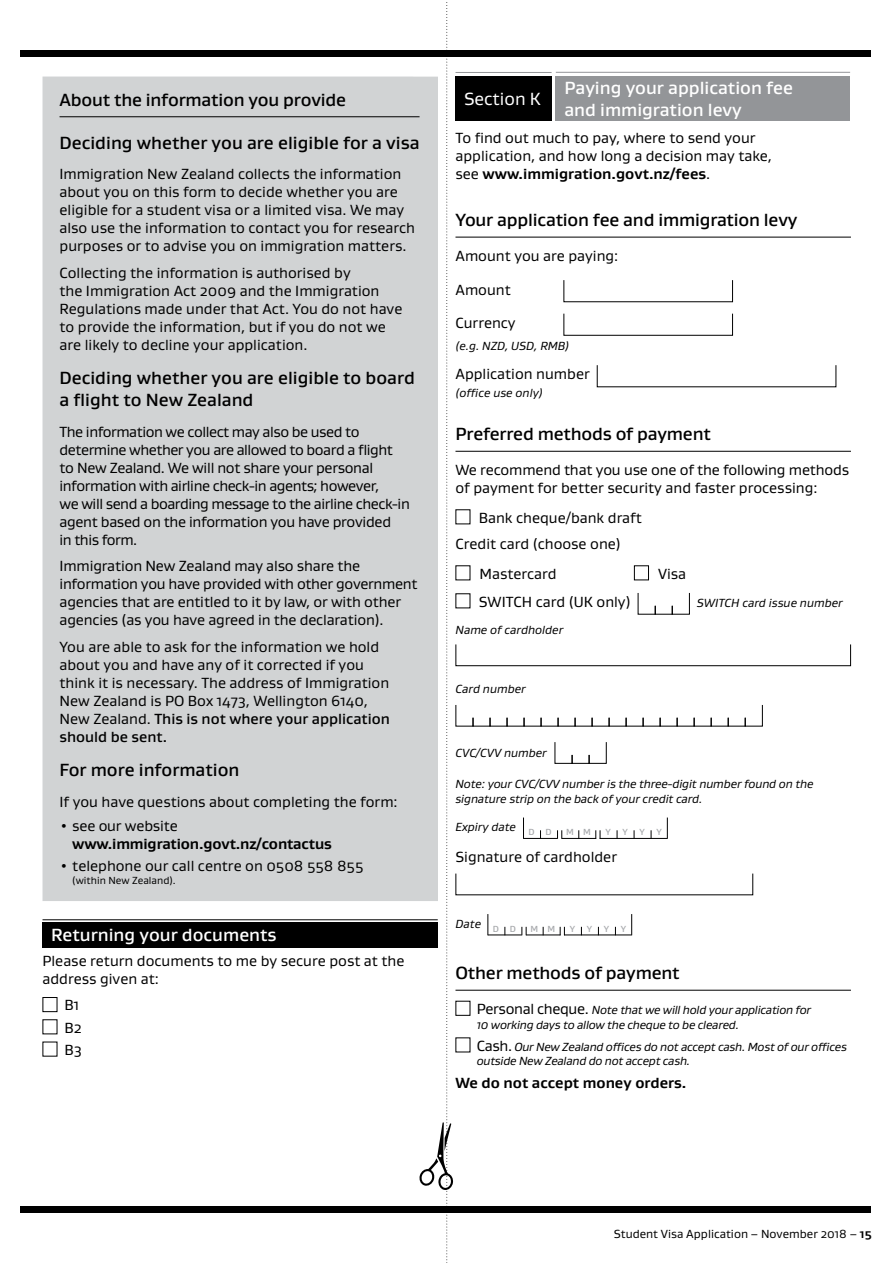
<style>
.page{position:relative;width:893px;height:1263px;background:#fff}
.page>*{position:absolute;margin:0;border:0;box-sizing:border-box;transform-origin:0 0}
.t1{font:500 18px/21.6px "Gustan";letter-spacing:-.01em;color:#000}
.t2{font:500 18px/21.6px "Gustan";color:#fff}
.t3{font:18px "Gustan";color:#fff}
.t4{font:15px/18px "Gustan";color:#000}
.t5{font:15px/18px "Gustan";letter-spacing:-.03em;color:#000}
.t6{font:700 15px "Gustan";letter-spacing:-.01em;color:#000}
.t7{font:italic 12px/14.4px "Gustan";letter-spacing:-.01em;color:#000}
.t8{font:12px "Gustan";color:#000}
.t9{font:10.5px "Gustan";color:#000}
.t10{font:500 9px "Gustan";color:#a7a9ac}
.s1{font-weight:500}
.s2{font-weight:700}
.s3{font-style:normal;font-size:15px}
</style>
<div class="page">
<div style="left:20px;top:50px;width:850px;height:7px;background:#000"></div>
<div style="left:20px;top:1206px;width:850px;height:7px;background:#000"></div>
<div style="left:43px;top:77px;width:376px;height:824px;background:#d1d3d4"></div>
<hr style="left:60px;top:116px;width:360px;height:1px;background:#000">
<hr style="left:455px;top:237px;width:396px;height:1px;background:#000">
<hr style="left:455px;top:451px;width:396px;height:1px;background:#000">
<hr style="left:455px;top:990px;width:396px;height:1px;background:#000">
<div style="left:556px;top:77px;width:294px;height:44px;background:#939598"></div>
<hr style="left:556px;top:72px;width:294px;height:1px;background:#939598">
<svg style="left:419px;top:2px;width:418px;height:1261px"></svg>
<div style="left:43px;top:923px;width:395px;height:25px;background:#000"></div>
<hr style="left:43px;top:919px;width:395px;height:1px;background:#000">
<div style="left:43px;top:997px;width:14px;height:15px;border:1px solid #000"></div>
<p class="t1" style="left:60px;top:88px;width:288px">About the information you provide</p>
<p class="t1" style="left:60px;top:131px;width:361px">Deciding whether you are eligible for a visa</p>
<p class="t4" style="left:60px;top:165px;width:357px">Immigration New Zealand collects the information about you on this form to decide whether you are eligible for a student visa or a limited visa. We may also use the information to contact you for research purposes or to advise you on immigration matters.</p>
<p class="t4" style="left:60px;top:263px;width:344px">Collecting the information is authorised by<br>the Immigration Act 2009 and the Immigration Regulations made under that Act. You do not have to provide the information, but if you do not we are likely to decline your application.</p>
<p class="t1" style="left:60px;top:367px;width:357px">Deciding whether you are eligible to board a flight to New Zealand</p>
<p class="t5" style="left:60px;top:422px;width:352px">The information we collect may also be used to determine whether you are allowed to board a flight to New Zealand. We will not share your personal information with airline check-in agents; however,<br>we will send a boarding message to the airline check-in agent based on the information you have provided<br>in this form.</p>
<p class="t4" style="left:60px;top:557px;width:359px">Immigration New Zealand may also share the information you have provided with other government agencies that are entitled to it by law, or with other agencies (as you have agreed in the declaration).</p>
<p class="t4" style="left:60px;top:637px;width:332px">You are able to ask for the information we hold about you and have any of it corrected if you think it is necessary. The address of Immigration New Zealand is PO Box 1473, Wellington 6140, New Zealand. <span class="s1">This is not where your application should be sent.</span></p>
<p class="t1" style="left:60px;top:758px;width:181px">For more information</p>
<p class="t4" style="left:60px;top:792px;width:340px">If you have questions about completing the form:</p>
<p class="t4" style="left:60px;top:817px;width:120px">• see our website</p>
<p class="t6" style="left:72px;top:834px;width:261px">www.immigration.govt.nz/contactus</p>
<p class="t4" style="left:60px;top:857px;width:305px">• telephone our call centre on 0508 558 855</p>
<p class="t9" style="left:72px;top:874px;width:105px">(within New Zealand).</p>
<p class="t2" style="left:51px;top:924px;width:227px">Returning your documents</p>
<p class="t4" style="left:43px;top:951px;width:363px">Please return documents to me by secure post at the address given at:</p>
<p class="t4" style="left:64px;top:994px;width:19px;line-height:22.2px">B1<br>B2<br>B3</p>
<p class="t3" style="left:464px;top:87px;width:78px">Section K</p>
<p class="t2" style="left:564px;top:76px;width:230px">Paying your application fee and immigration levy</p>
<p class="t4" style="left:455px;top:128px;width:318px">To find out much to pay, where to send your application, and how long a decision may take, see <span class="s2">www.immigration.govt.nz/fees</span>.</p>
<p class="t1" style="left:455px;top:209px;width:343px">Your application fee and immigration levy</p>
<p class="t4" style="left:455px;top:247px;width:164px">Amount you are paying:</p>
<p class="t4" style="left:455px;top:280px;width:57px">Amount</p>
<p class="t4" style="left:455px;top:314px;width:62px">Currency</p>
<p class="t7" style="left:455px;top:339px;width:115px">(e.g. NZD, USD, RMB)</p>
<p class="t4" style="left:455px;top:365px;width:136px">Application number</p>
<p class="t7" style="left:455px;top:386px;width:89px">(office use only)</p>
<p class="t1" style="left:455px;top:423px;width:257px">Preferred methods of payment</p>
<p class="t4" style="left:455px;top:461px;width:395px">We recommend that you use one of the following methods of payment for better security and faster processing:</p>
<p class="t4" style="left:455px;top:504px;width:188px;line-height:26.5px;text-indent:23px">Bank cheque/bank draft<br>Credit card (choose one)</p>
<p class="t4" style="left:479px;top:564px;width:79px">Mastercard</p>
<p class="t4" style="left:658px;top:564px;width:30px">Visa</p>
<p class="t4" style="left:479px;top:592px;width:153px">SWITCH card (UK only)</p>
<p class="t7" style="left:697px;top:595px;width:147px">SWITCH card issue number</p>
<p class="t7" style="left:455px;top:622px;width:109px">Name of cardholder</p>
<p class="t7" style="left:455px;top:682px;width:72px">Card number</p>
<p class="t7" style="left:455px;top:745px;width:93px">CVC/CVV number</p>
<p class="t7" style="left:455px;top:777px;width:360px">Note: your CVC/CVV number is the three-digit number found on the signature strip on the back of your credit card.</p>
<p class="t7" style="left:455px;top:820px;width:98px">Expiry date <sub>D</sub> <sub>D</sub></p>
<p class="t10" style="left:566px;top:826px;width:26px">M M</p>
<p class="t10" style="left:605px;top:826px;width:7px">Y</p>
<p class="t10" style="left:622px;top:826px;width:7px">Y</p>
<p class="t10" style="left:639px;top:826px;width:7px">Y</p>
<p class="t10" style="left:656px;top:826px;width:7px">Y</p>
<p class="t4" style="left:455px;top:847px;width:163px">Signature of cardholder</p>
<p class="t7" style="left:455px;top:916px;width:62px">Date <sub>D</sub> <sub>D</sub></p>
<p class="t10" style="left:530px;top:923px;width:26px">M M</p>
<p class="t10" style="left:570px;top:923px;width:7px">Y</p>
<p class="t10" style="left:587px;top:923px;width:7px">Y</p>
<p class="t10" style="left:604px;top:923px;width:7px">Y</p>
<p class="t10" style="left:621px;top:923px;width:7px">Y</p>
<p class="t1" style="left:455px;top:962px;width:226px">Other methods of payment</p>
<p class="t7" style="left:477px;top:1002px;width:336px"><span class="s3">Personal cheque.</span> Note that we will hold your application for<br>10 working days to allow the cheque to be cleared.</p>
<p class="t7" style="left:477px;top:1039px;width:372px"><span class="s3">Cash.</span> Our New Zealand offices do not accept cash. Most of our offices outside New Zealand do not accept cash.</p>
<p class="t6" style="left:455px;top:1072px;width:233px">We do not accept money orders.</p>
<p class="t8" style="left:614px;top:1226px;width:259px">Student Visa Application – November 2018 – <span class="s2">15</span></p>
</div>
